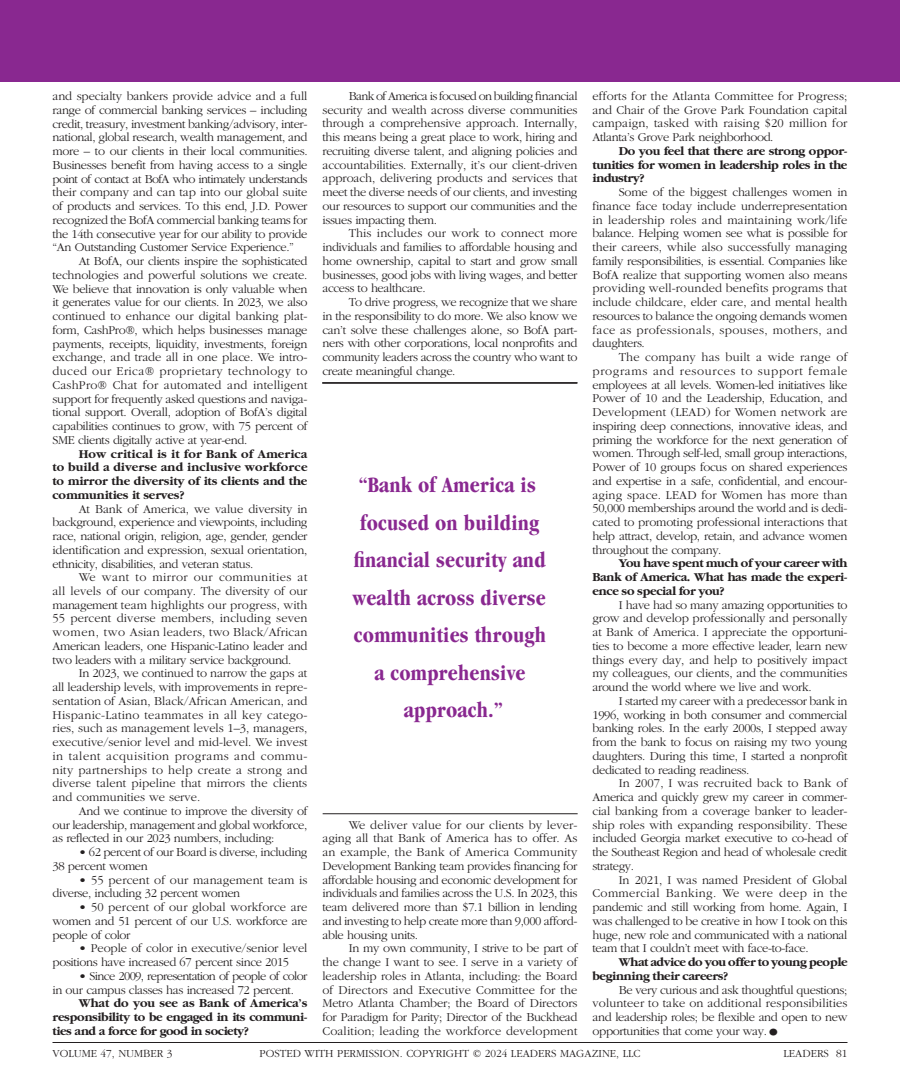
<style>
.page{position:relative;width:900px;height:1080px;background:#fff}
.page>*{position:absolute;margin:0;border:0;box-sizing:border-box;transform-origin:0 0}
.t1{font:700 condensed 22.5px/37.5px "Garamond";letter-spacing:.01em;color:#892890;text-align:center}
.t2{font:300 12.5px/13.8px "Garamond";letter-spacing:-.03em;color:#231f20;text-align:justify}
.t3{font:700 12.5px/13.8px "Garamond";letter-spacing:-.03em;color:#231f20;text-align:justify}
.t4{font:300 12.5px/13.8px "Garamond";letter-spacing:.01em;color:#231f20}
.t5{font:300 11.25px "Garamond";color:#231f20}
.s1{font-size:22.5px}
</style>
<div class="page">
<hr style="left:52px;top:1042px;width:796px;height:1px;background:#231f20">
<div style="left:0;top:0;width:900px;height:81px;background:#892890"></div>
<hr style="left:322px;top:382px;width:256px;height:1px;background:#231f20">
<hr style="left:322px;top:383px;width:255px;height:1px;background:#231f20">
<hr style="left:323px;top:813px;width:255px;height:1px;background:#231f20">
<p class="t2" style="left:52px;top:89px;width:257px">and specialty bankers provide advice and a full range of commercial banking services – including credit, treasury, investment banking/advisory, inter&shy;national, global research, wealth management, and more – to our clients in their local communities.<br>Businesses benefit from having access to a single point of contact at BofA who intimately understands their company and can tap into our global suite of products and services. To this end, J.D. Power recognized the BofA commercial banking teams for the 14th consecutive year for our ability to provide “An Outstanding Customer Service Experience.”</p>
<p class="t2" style="left:52px;top:254px;width:257px;text-indent:26px">At BofA, our clients inspire the sophisticated technologies and powerful solutions we create.<br>We believe that innovation is only valuable when it generates value for our clients. In 2023, we also continued to enhance our digital banking plat&shy;form, CashPro®, which helps businesses manage payments, receipts, liquidity, investments, foreign exchange, and trade all in one place. We intro&shy;duced our Erica® proprietary technology to CashPro® Chat for automated and intelligent support for frequently asked questions and naviga&shy;tional support. Overall, adoption of BofA’s digital capabilities continues to grow, with 75 percent of SME clients digitally active at year-end.</p>
<p class="t3" style="left:52px;top:447px;width:257px;text-indent:26px">How critical is it for Bank of America to build a diverse and inclusive workforce to mirror the diversity of its clients and the communities it serves?</p>
<p class="t2" style="left:52px;top:502px;width:257px;text-indent:26px">At Bank of America, we value diversity in background, experience and viewpoints, including race, national origin, religion, age, gender, gender identification and expression, sexual orientation, ethnicity, disabilities, and veteran status.</p>
<p class="t2" style="left:52px;top:571px;width:257px;text-indent:26px">We want to mirror our communities at all levels of our company. The diversity of our management team highlights our progress, with 55 percent diverse members, including seven women, two Asian leaders, two Black/African American leaders, one Hispanic-Latino leader and two leaders with a military service background.</p>
<p class="t2" style="left:52px;top:667px;width:257px;text-indent:26px">In 2023, we continued to narrow the gaps at all leadership levels, with improvements in repre&shy;sentation of Asian, Black/African American, and Hispanic-Latino teammates in all key catego&shy;ries, such as management levels 1–3, managers, executive/senior level and mid-level. We invest in talent acquisition programs and commu&shy;nity partnerships to help create a strong and diverse talent pipeline that mirrors the clients and communities we serve.</p>
<p class="t2" style="left:52px;top:804px;width:257px;text-indent:26px">And we continue to improve the diversity of our leadership, management and global workforce, as reflected in our 2023 numbers, including:</p>
<p class="t2" style="left:52px;top:846px;width:256px;text-indent:26px">• 62 percent of our Board is diverse, including<br>38 percent women</p>
<p class="t4" style="left:52px;top:873px;width:257px;text-indent:26px">• 55 percent of our management team is diverse, including 32 percent women</p>
<p class="t2" style="left:52px;top:901px;width:257px;text-indent:26px">• 50 percent of our global workforce are women and 51 percent of our U.S. workforce are people of color</p>
<p class="t2" style="left:52px;top:942px;width:256px;text-indent:26px">• People of color in executive/senior level positions have increased 67 percent since 2015</p>
<p class="t2" style="left:52px;top:969px;width:257px;text-indent:26px">• Since 2009, representation of people of color in our campus classes has increased 72 percent.</p>
<p class="t3" style="left:52px;top:997px;width:257px;text-indent:26px">What do you see as Bank of America’s responsibility to be engaged in its communi&shy;ties and a force for good in society?</p>
<p class="t2" style="left:322px;top:89px;width:257px;text-indent:26px">Bank of America is focused on building financial security and wealth across diverse communities through a comprehensive approach. Internally, this means being a great place to work, hiring and recruiting diverse talent, and aligning policies and accountabilities. Externally, it’s our client-driven approach, delivering products and services that meet the diverse needs of our clients, and investing our resources to support our communities and the issues impacting them.</p>
<p class="t2" style="left:322px;top:227px;width:257px;text-indent:26px">This includes our work to connect more individuals and families to affordable housing and home ownership, capital to start and grow small businesses, good jobs with living wages, and better access to healthcare.</p>
<p class="t2" style="left:322px;top:296px;width:257px;text-indent:26px">To drive progress, we recognize that we share in the responsibility to do more. We also know we can’t solve these challenges alone, so BofA part&shy;ners with other corporations, local nonprofits and community leaders across the country who want to create meaningful change.</p>
<h1 class="t1" style="left:352px;top:466px;width:195px">“Bank of America is focused on building financial security and wealth across diverse communities through a comprehensive approach.”</h1>
<p class="t2" style="left:322px;top:818px;width:257px;text-indent:26px">We deliver value for our clients by lever&shy;aging all that Bank of America has to offer. As an example, the Bank of America Community Development Banking team provides financing for affordable housing and economic development for individuals and families across the U.S. In 2023, this team delivered more than $7.1 billion in lending and investing to help create more than 9,000 afford&shy;able housing units.</p>
<p class="t2" style="left:322px;top:942px;width:257px;text-indent:26px">In my own community, I strive to be part of the change I want to see. I serve in a variety of leadership roles in Atlanta, including: the Board of Directors and Executive Committee for the Metro Atlanta Chamber; the Board of Directors for Paradigm for Parity; Director of the Buckhead Coalition; leading the workforce development</p>
<p class="t2" style="left:592px;top:89px;width:257px">efforts for the Atlanta Committee for Progress; and Chair of the Grove Park Foundation capital campaign, tasked with raising $20 million for Atlanta’s Grove Park neighborhood.</p>
<p class="t3" style="left:592px;top:144px;width:257px;text-indent:26px">Do you feel that there are strong oppor&shy;tunities for women in leadership roles in the industry?</p>
<p class="t2" style="left:592px;top:186px;width:257px;text-indent:26px">Some of the biggest challenges women in finance face today include underrepresentation in leadership roles and maintaining work/life balance. Helping women see what is possible for their careers, while also successfully managing family responsibilities, is essential. Companies like BofA realize that supporting women also means providing well-rounded benefits programs that include childcare, elder care, and mental health resources to balance the ongoing demands women face as professionals, spouses, mothers, and daughters.</p>
<p class="t2" style="left:592px;top:351px;width:257px;text-indent:26px">The company has built a wide range of programs and resources to support female employees at all levels. Women-led initiatives like Power of 10 and the Leadership, Education, and Development (LEAD) for Women network are inspiring deep connections, innovative ideas, and priming the workforce for the next generation of women. Through self-led, small group interactions, Power of 10 groups focus on shared experiences and expertise in a safe, confidential, and encour&shy;aging space. LEAD for Women has more than 50,000 memberships around the world and is dedi&shy;cated to promoting professional interactions that help attract, develop, retain, and advance women throughout the company.</p>
<p class="t3" style="left:592px;top:557px;width:257px;text-indent:26px">You have spent much of your career with Bank of America. What has made the experi&shy;ence so special for you?</p>
<p class="t2" style="left:592px;top:598px;width:257px;text-indent:26px">I have had so many amazing opportunities to grow and develop professionally and personally at Bank of America. I appreciate the opportuni&shy;ties to become a more effective leader, learn new things every day, and help to positively impact my colleagues, our clients, and the communities around the world where we live and work.</p>
<p class="t2" style="left:592px;top:694px;width:257px;text-indent:26px">I started my career with a predecessor bank in 1996, working in both consumer and commercial banking roles. In the early 2000s, I stepped away from the bank to focus on raising my two young daughters. During this time, I started a nonprofit dedicated to reading readiness.</p>
<p class="t2" style="left:592px;top:777px;width:257px;text-indent:26px">In 2007, I was recruited back to Bank of America and quickly grew my career in commer&shy;cial banking from a coverage banker to leader&shy;ship roles with expanding responsibility. These included Georgia market executive to co-head of the Southeast Region and head of wholesale credit strategy.</p>
<p class="t2" style="left:592px;top:873px;width:257px;text-indent:26px">In 2021, I was named President of Global Commercial Banking. We were deep in the pandemic and still working from home. Again, I was challenged to be creative in how I took on this huge, new role and communicated with a national team that I couldn’t meet with face-to-face.</p>
<p class="t3" style="left:592px;top:956px;width:257px;text-indent:26px">What advice do you offer to young people beginning their careers?</p>
<p class="t2" style="left:592px;top:983px;width:256px;text-indent:26px">Be very curious and ask thoughtful questions; volunteer to take on additional responsibilities and leadership roles; be flexible and open to new opportunities that come your way.<span class="s1">•</span></p>
<p class="t5" style="left:52px;top:1048px;width:121px">VOLUME 47, NUMBER 3</p>
<p class="t5" style="left:259px;top:1048px;width:383px">POSTED WITH PERMISSION. COPYRIGHT © 2024 LEADERS MAGAZINE, LLC</p>
<p class="t5" style="left:784px;top:1048px;width:65px">LEADERS 81</p>
</div>
